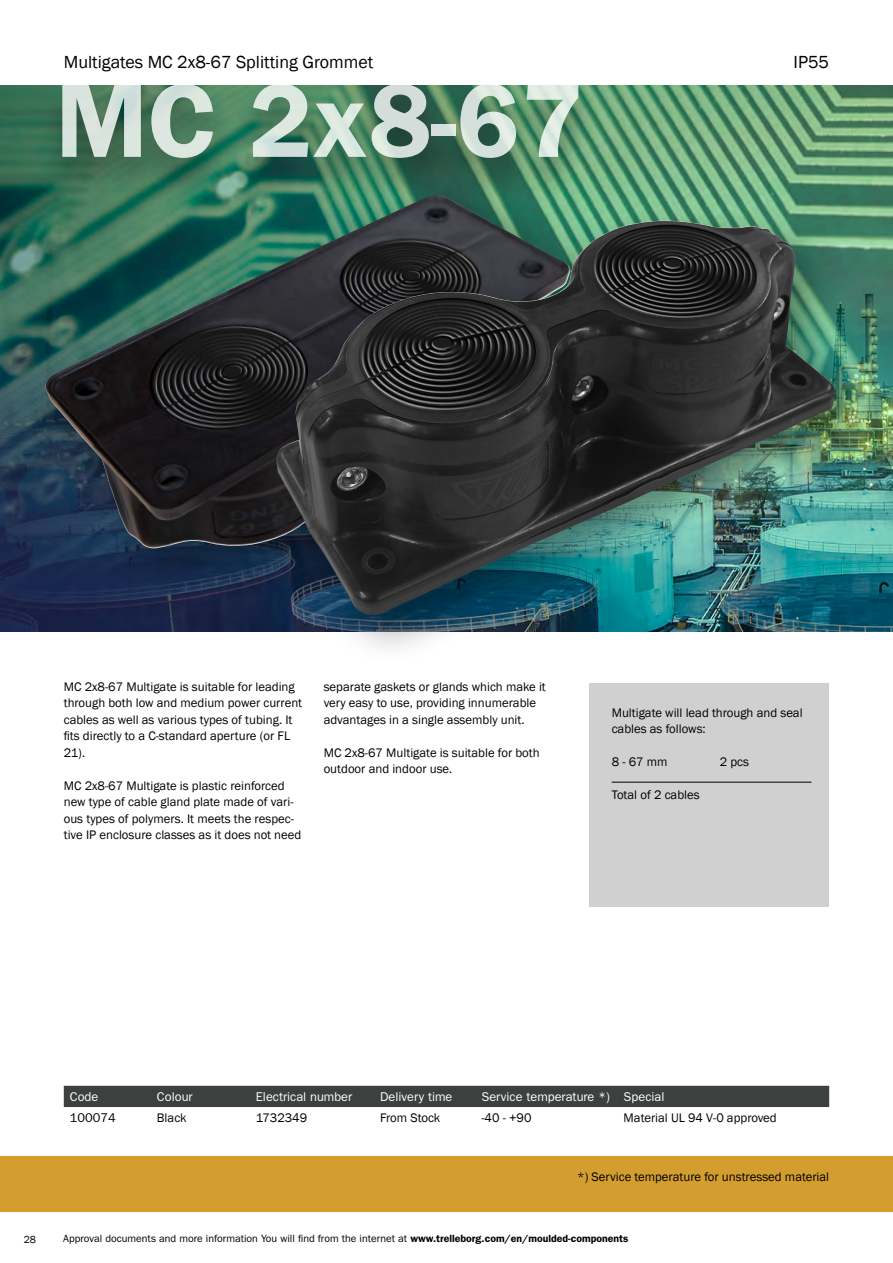
<style>
.page{position:relative;width:893px;height:1263px;background:#fff}
.page>*{position:absolute;margin:0;border:0;box-sizing:border-box;transform-origin:0 0}
.t1{font:600 105px "ITC Franklin Gothic Std";color:#fff}
.t2{font:18px "Franklin Gothic";color:#000}
.t3{font:12.75px/16.5px "Franklin Gothic";color:#000}
.t4{font:12.75px "ITC Franklin Gothic Std";color:#fff}
.t5{font:12.75px "ITC Franklin Gothic Std";color:#000}
.t6{font:10.5px "ITC Franklin Gothic Std";color:#000}
.t7{font:10.5px "Franklin Gothic";color:#000}
.s1{font-weight:600}
</style>
<div class="page">
<img style="left:0;top:85px;width:893px;height:546px">
<div style="left:0;top:1157px;width:893px;height:55px;background:#d39d2f"></div>
<div style="left:25px;top:174px;width:595px;height:426px;background:#000;opacity:.4"></div>
<img style="left:45px;top:202px;width:210px;height:346px">
<div style="left:255px;top:198px;width:631px;height:468px;background:#000;opacity:.4"></div>
<img style="left:276px;top:221px;width:559px;height:395px">
<div style="left:589px;top:684px;width:240px;height:223px;background:#d0d0d0"></div>
<div style="left:38px;top:82px;width:564px;height:120px;background:#000;opacity:.4"></div>
<hr style="left:612px;top:782px;width:199px;height:1px;background:#000">
<div style="left:64px;top:1086px;width:765px;height:21px;background:#3e3f3f"></div>
<h2 class="t2" style="left:64px;top:50px;width:311px">Multigates MC 2x8-67 Splitting Grommet</h2>
<h2 class="t2" style="left:793px;top:50px;width:37px">IP55</h2>
<h1 class="t1" style="left:56px;top:59px;width:529px">MC 2x8-67</h1>
<p class="t3" style="left:64px;top:678px;width:240px">MC 2x8-67 Multigate is suitable for leading through both low and medium power current cables as well as various types of tubing. It fits directly to a C-standard aperture (or FL 21).</p>
<p class="t3" style="left:64px;top:777px;width:239px">MC 2x8-67 Multigate is plastic reinforced new type of cable gland plate made of vari&shy;ous types of polymers. It meets the respec&shy;tive IP enclosure classes as it does not need</p>
<p class="t3" style="left:324px;top:678px;width:224px">separate gaskets or glands which make it very easy to use, providing innumerable advantages in a single assembly unit.</p>
<p class="t3" style="left:324px;top:744px;width:217px">MC 2x8-67 Multigate is suitable for both outdoor and indoor use.</p>
<p class="t3" style="left:612px;top:704px;width:192px">Multigate will lead through and seal cables as follows:</p>
<p class="t3" style="left:612px;top:754px;width:57px">8 - 67 mm</p>
<p class="t3" style="left:720px;top:754px;width:31px">2 pcs</p>
<p class="t3" style="left:612px;top:787px;width:90px">Total of 2 cables</p>
<p class="t4" style="left:70px;top:1089px;width:30px">Code</p>
<p class="t4" style="left:157px;top:1089px;width:37px">Colour</p>
<p class="t4" style="left:256px;top:1089px;width:98px">Electrical number</p>
<p class="t4" style="left:380px;top:1089px;width:74px">Delivery time</p>
<p class="t4" style="left:481px;top:1089px;width:185px">Service temperature *) Special</p>
<p class="t5" style="left:70px;top:1110px;width:47px">100074</p>
<p class="t3" style="left:157px;top:1110px;width:31px">Black</p>
<p class="t3" style="left:256px;top:1110px;width:53px">1732349</p>
<p class="t3" style="left:380px;top:1110px;width:62px">From Stock</p>
<p class="t3" style="left:481px;top:1110px;width:52px">-40 - +90</p>
<p class="t3" style="left:624px;top:1110px;width:155px">Material UL 94 V-0 approved</p>
<p class="t3" style="left:577px;top:1169px;width:253px">*) Service temperature for unstressed material</p>
<p class="t7" style="left:24px;top:1232px;width:14px">28</p>
<p class="t6" style="left:63px;top:1233px;width:567px">Approval documents and more information You will find from the internet at <span class="s1">www.trelleborg.com/en/moulded-components</span></p>
</div>
